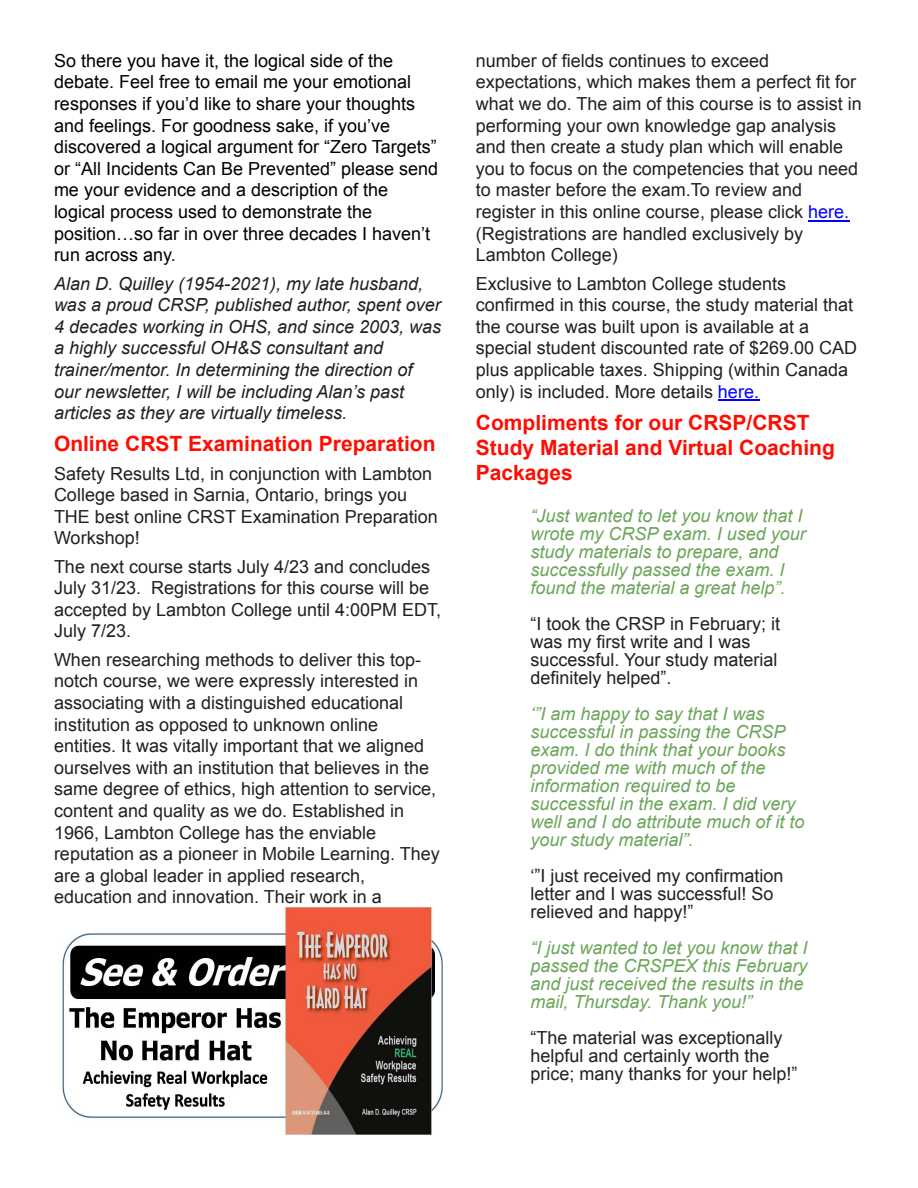
<style>
.page{position:relative;width:918px;height:1188px;background:#fff}
.page>*{position:absolute;margin:0;border:0;box-sizing:border-box;transform-origin:0 0}
.t1{font:700 21px/25.2px "Arial";color:#fe0d02}
.t2{font:18px/21.6px "Arial";color:#231f20}
.t3{font:italic 18px/18px "Arial";color:#6ba659}
.t4{font:18px/21.6px "Arial";color:#000}
.t5{font:italic 18px/21.6px "Arial";color:#231f20}
.s1{color:#00f}
</style>
<div class="page">
<hr style="left:808px;top:220px;width:41px;height:1px;background:#00f">
<hr style="left:718px;top:400px;width:41px;height:1px;background:#00f">
<img style="left:61px;top:908px;width:381px;height:226px">
<p class="t4" style="left:54px;top:51px;width:386px">So there you have it, the logical side of the debate. Feel free to email me your emotional responses if you’d like to share your thoughts and feelings. For goodness sake, if you’ve discovered a logical argument for “Zero Targets” or “All Incidents Can Be Prevented” please send me your evidence and a description of the logical process used to demonstrate the position…so far in over three decades I haven’t run across any.</p>
<p class="t5" style="left:54px;top:274px;width:389px">Alan D. Quilley (1954-2021), my late husband, was a proud CRSP, published author, spent over 4 decades working in OHS, and since 2003, was a highly successful OH&amp;S consultant and trainer/mentor. In determining the direction of our newsletter, I will be including Alan’s past articles as they are virtually timeless.</p>
<p class="t1" style="left:54px;top:433px;width:383px">Online CRST Examination Preparation</p>
<p class="t2" style="left:54px;top:464px;width:385px">Safety Results Ltd, in conjunction with Lambton College based in Sarnia, Ontario, brings you THE best online CRST Examination Preparation Workshop!</p>
<p class="t2" style="left:54px;top:557px;width:389px">The next course starts July 4/23 and concludes July 31/23. Registrations for this course will be accepted by Lambton College until 4:00PM EDT, July 7/23.</p>
<p class="t2" style="left:54px;top:650px;width:387px">When researching methods to deliver this top&shy;notch course, we were expressly interested in associating with a distinguished educational institution as opposed to unknown online entities. It was vitally important that we aligned ourselves with an institution that believes in the same degree of ethics, high attention to service, content and quality as we do. Established in 1966, Lambton College has the enviable reputation as a pioneer in Mobile Learning. They are a global leader in applied research, education and innovation. Their work in a</p>
<p class="t2" style="left:476px;top:51px;width:387px">number of fields continues to exceed expectations, which makes them a perfect fit for what we do. The aim of this course is to assist in performing your own knowledge gap analysis and then create a study plan which will enable you to focus on the competencies that you need to master before the exam.To review and register in this online course, please click <span class="s1">here. </span>(Registrations are handled exclusively by Lambton College)</p>
<p class="t2" style="left:476px;top:274px;width:383px">Exclusive to Lambton College students confirmed in this course, the study material that the course was built upon is available at a special student discounted rate of $269.00 CAD plus applicable taxes. Shipping (within Canada only) is included. More details <span class="s1">here.</span></p>
<p class="t1" style="left:476px;top:412px;width:361px">Compliments for our CRSP/CRST<br>Study Material and Virtual Coaching<br>Packages</p>
<p class="t3" style="left:530px;top:508px;width:277px">“Just wanted to let you know that I wrote my CRSP exam. I used your study materials to prepare, and successfully passed the exam. I found the material a great help”.</p>
<p class="t2" style="left:530px;top:616px;width:251px;line-height:18px">“I took the CRSP in February; it was my first write and I was successful. Your study material definitely helped”.</p>
<p class="t3" style="left:530px;top:706px;width:276px">‘”I am happy to say that I was successful in passing the CRSP exam. I do think that your books provided me with much of the information required to be successful in the exam. I did very well and I do attribute much of it to your study material”.</p>
<p class="t2" style="left:530px;top:868px;width:255px;line-height:18px">‘”I just received my confirmation letter and I was successful! So relieved and happy!”</p>
<p class="t3" style="left:530px;top:940px;width:279px">“I just wanted to let you know that I passed the CRSPEX this February and just received the results in the mail, Thursday. Thank you!”</p>
<p class="t2" style="left:530px;top:1030px;width:269px;line-height:18px">“The material was exceptionally helpful and certainly worth the price; many thanks for your help!”</p>
</div>
